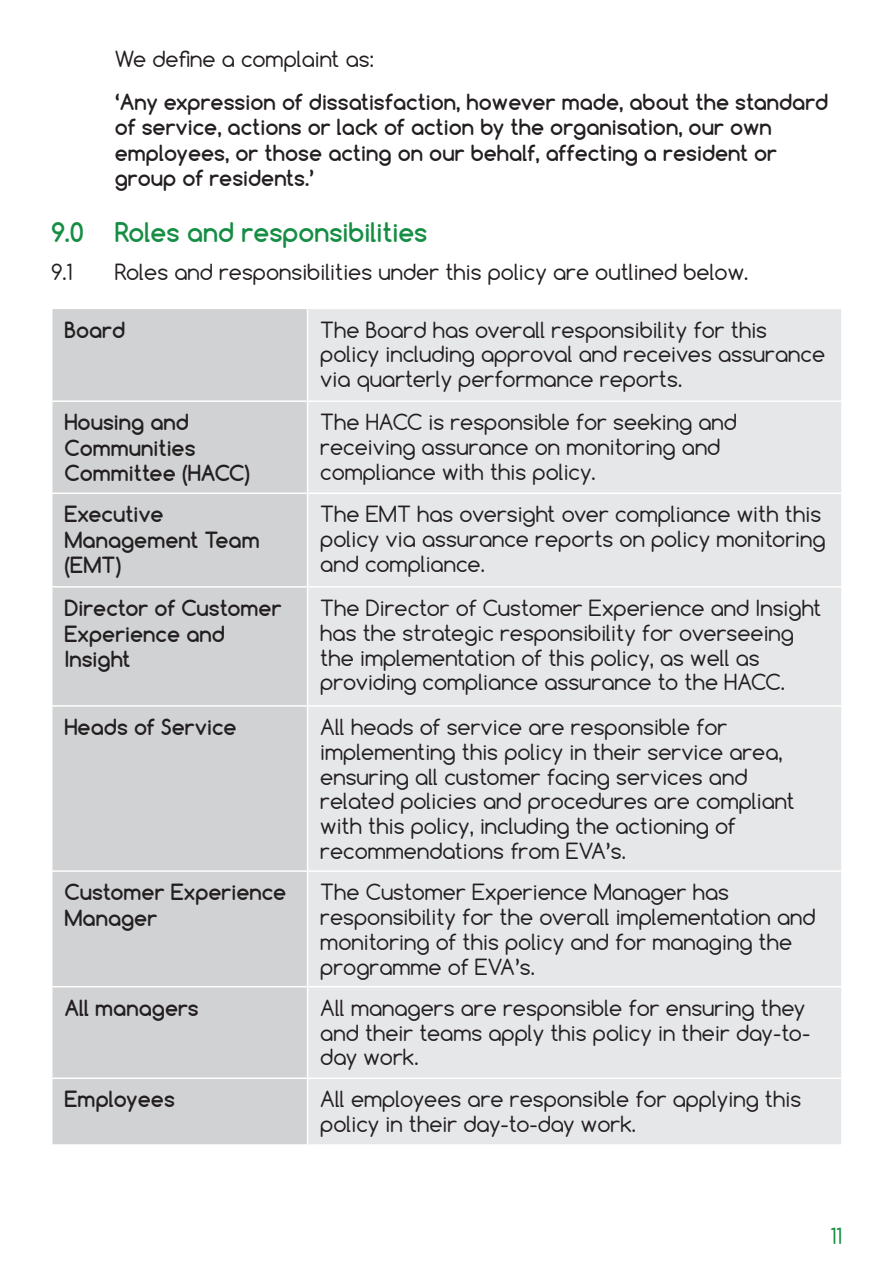
<style>
.page{position:relative;width:893px;height:1263px;background:#fff}
.page>*{position:absolute;margin:0;border:0;box-sizing:border-box;transform-origin:0 0}
.t1{font:700 25.5px "Comfortaa";color:#158e44}
.t2{font:21px/24.8px "Comfortaa";color:#231f20}
.t3{font:700 21px/25.5px "Comfortaa";color:#231f20}
.t4{font:21px "Comfortaa";color:#158e44}
</style>
<div class="page">
<div style="left:53px;top:309px;width:254px;height:835px;background:#d1d2d4"></div>
<div style="left:308px;top:309px;width:533px;height:835px;background:#e6e7e9"></div>
<hr style="left:51px;top:400px;width:257px;height:2px;background:#fff">
<hr style="left:308px;top:400px;width:535px;height:2px;background:#fff">
<hr style="left:51px;top:492px;width:257px;height:2px;background:#fff">
<hr style="left:308px;top:492px;width:535px;height:2px;background:#fff">
<hr style="left:51px;top:586px;width:257px;height:2px;background:#fff">
<hr style="left:308px;top:586px;width:535px;height:2px;background:#fff">
<hr style="left:51px;top:705px;width:257px;height:2px;background:#fff">
<hr style="left:308px;top:705px;width:535px;height:2px;background:#fff">
<hr style="left:51px;top:870px;width:257px;height:2px;background:#fff">
<hr style="left:308px;top:870px;width:535px;height:2px;background:#fff">
<hr style="left:51px;top:986px;width:257px;height:1px;background:#fff">
<hr style="left:308px;top:986px;width:535px;height:1px;background:#fff">
<hr style="left:51px;top:1077px;width:257px;height:2px;background:#fff">
<hr style="left:308px;top:1077px;width:535px;height:2px;background:#fff">
<p class="t2" style="left:115px;top:47px;width:260px">We define a complaint as:</p>
<p class="t3" style="left:115px;top:89px;width:715px">‘Any expression of dissatisfaction, however made, about the standard of service, actions or lack of action by the organisation, our own employees, or those acting on our behalf, affecting a resident or group of residents.’</p>
<p class="t1" style="left:51px;top:216px;width:378px">9.0 Roles and responsibilities</p>
<p class="t2" style="left:51px;top:259px;width:23px">9.1</p>
<p class="t2" style="left:115px;top:259px;width:635px">Roles and responsibilities under this policy are outlined below.</p>
<p class="t3" style="left:65px;top:317px;width:62px">Board</p>
<p class="t2" style="left:320px;top:317px;width:506px">The Board has overall responsibility for this policy including approval and receives assurance via quarterly performance reports.</p>
<p class="t3" style="left:65px;top:409px;width:187px">Housing and<br>Communities<br>Committee (HACC)</p>
<p class="t2" style="left:320px;top:410px;width:418px">The HACC is responsible for seeking and receiving assurance on monitoring and compliance with this policy.</p>
<p class="t3" style="left:65px;top:501px;width:197px">Executive<br>Management Team (EMT)</p>
<p class="t2" style="left:320px;top:502px;width:507px">The EMT has oversight over compliance with this policy via assurance reports on policy monitoring and compliance.</p>
<p class="t3" style="left:65px;top:595px;width:218px">Director of Customer<br>Experience and<br>Insight</p>
<p class="t2" style="left:320px;top:595px;width:503px">The Director of Customer Experience and Insight has the strategic responsibility for overseeing the implementation of this policy, as well as providing compliance assurance to the HACC.</p>
<p class="t3" style="left:65px;top:714px;width:174px">Heads of Service</p>
<p class="t2" style="left:320px;top:714px;width:476px">All heads of service are responsible for implementing this policy in their service area, ensuring all customer facing services and related policies and procedures are compliant with this policy, including the actioning of recommendations from EVA’s.</p>
<p class="t3" style="left:65px;top:879px;width:223px">Customer Experience<br>Manager</p>
<p class="t2" style="left:320px;top:880px;width:497px">The Customer Experience Manager has responsibility for the overall implementation and monitoring of this policy and for managing the programme of EVA’s.</p>
<p class="t3" style="left:65px;top:995px;width:136px">All managers</p>
<p class="t2" style="left:320px;top:995px;width:491px">All managers are responsible for ensuring they and their teams apply this policy in their day-to&shy;day work.</p>
<p class="t3" style="left:65px;top:1086px;width:112px">Employees</p>
<p class="t2" style="left:320px;top:1087px;width:482px">All employees are responsible for applying this policy in their day-to-day work.</p>
<p class="t4" style="left:830px;top:1222px;width:13px">11</p>
</div>
